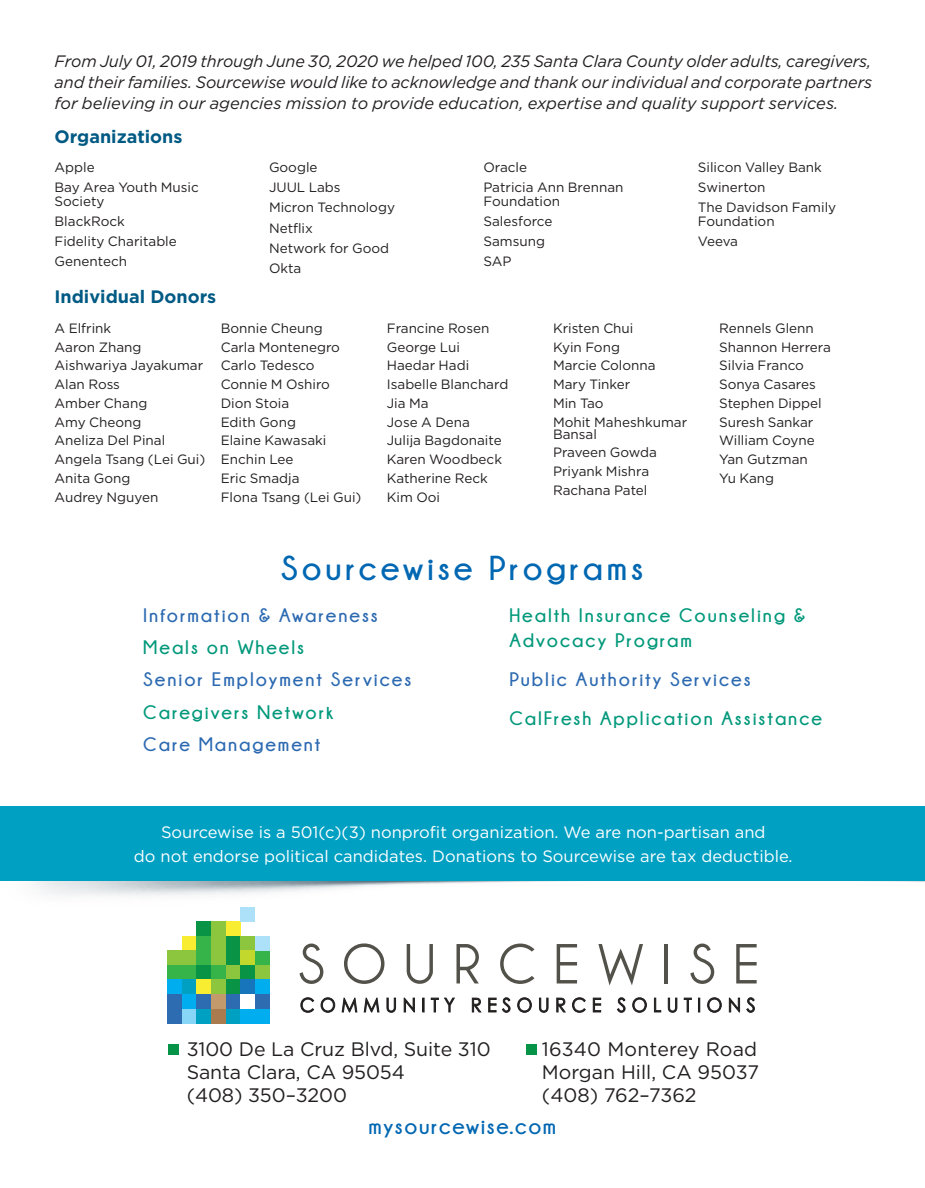
<style>
.page{position:relative;width:925px;height:1188px;background:#fff}
.page>*{position:absolute;margin:0;border:0;box-sizing:border-box;transform-origin:0 0}
.t1{font:700 34.5px "Champagne&Limousines";letter-spacing:.11em;color:#0067b2}
.t2{font:700 22.5px "Champagne&Limousines";letter-spacing:.07em;color:#0067b2}
.t3{font:19.5px/23.4px "Gotham";letter-spacing:-.005em;color:#221f1f}
.t4{font:700 19.5px/25.5px "Champagne&Limousines";letter-spacing:.1em;color:#00987a}
.t5{font:700 19.5px "Champagne&Limousines";letter-spacing:.1em;color:#2b69b1}
.t6{font:700 18px "Gotham";color:#005a84}
.t7{font:italic 16.5px/21px "Gotham";color:#221f1f;text-align:justify}
.t8{font:16.5px/24px "Gotham";color:#fff;text-align:center}
.t9{font:13.5px/18.8px "Gotham";color:#221f1f}
</style>
<div class="page">
<img style="left:1px;top:880px;width:923px;height:16px">
<div style="left:1px;top:806px;width:923px;height:74px;background:#00a0c3"></div>
<div style="left:197px;top:922px;width:14px;height:14px;background:#089444"></div>
<div style="left:211px;top:922px;width:15px;height:14px;background:#8cc63e"></div>
<div style="left:226px;top:922px;width:14px;height:14px;background:#f8ed31"></div>
<div style="left:182px;top:936px;width:15px;height:15px;background:#f8ed31"></div>
<div style="left:197px;top:936px;width:14px;height:15px;background:#37b449"></div>
<div style="left:211px;top:936px;width:15px;height:15px;background:#8cc63e"></div>
<div style="left:226px;top:936px;width:14px;height:15px;background:#089444"></div>
<div style="left:240px;top:936px;width:15px;height:15px;background:#8cc63e"></div>
<div style="left:167px;top:951px;width:15px;height:14px;background:#8cc63e"></div>
<div style="left:182px;top:951px;width:15px;height:14px;background:#8cc63e"></div>
<div style="left:197px;top:951px;width:14px;height:14px;background:#37b449"></div>
<div style="left:211px;top:951px;width:15px;height:14px;background:#8cc63e"></div>
<div style="left:226px;top:951px;width:14px;height:14px;background:#089444"></div>
<div style="left:240px;top:951px;width:15px;height:14px;background:#c3d82d"></div>
<div style="left:255px;top:951px;width:14px;height:14px;background:#37b449"></div>
<div style="left:255px;top:936px;width:14px;height:15px;background:#ade1f9"></div>
<div style="left:167px;top:965px;width:15px;height:15px;background:#37b449"></div>
<div style="left:182px;top:965px;width:15px;height:15px;background:#37b449"></div>
<div style="left:197px;top:965px;width:14px;height:15px;background:#089444"></div>
<div style="left:211px;top:965px;width:15px;height:15px;background:#37b449"></div>
<div style="left:226px;top:965px;width:14px;height:15px;background:#8cc63e"></div>
<div style="left:240px;top:965px;width:15px;height:15px;background:#089444"></div>
<div style="left:255px;top:965px;width:14px;height:15px;background:#8cc63e"></div>
<div style="left:167px;top:980px;width:15px;height:14px;background:#00adef"></div>
<div style="left:182px;top:980px;width:15px;height:14px;background:#00a0c3"></div>
<div style="left:197px;top:980px;width:14px;height:14px;background:#f8ed31"></div>
<div style="left:211px;top:980px;width:15px;height:14px;background:#8cc63e"></div>
<div style="left:226px;top:980px;width:14px;height:14px;background:#089444"></div>
<div style="left:240px;top:980px;width:15px;height:14px;background:#1775bb"></div>
<div style="left:255px;top:980px;width:14px;height:14px;background:#00adef"></div>
<div style="left:167px;top:994px;width:15px;height:15px;background:#2e6cb1"></div>
<div style="left:182px;top:994px;width:15px;height:15px;background:#00adef"></div>
<div style="left:197px;top:994px;width:14px;height:15px;background:#2e6cb1"></div>
<div style="left:211px;top:994px;width:15px;height:15px;background:#c39a6b"></div>
<div style="left:226px;top:994px;width:14px;height:15px;background:#2e6cb1"></div>
<div style="left:255px;top:994px;width:14px;height:15px;background:#2e6cb1"></div>
<div style="left:167px;top:1009px;width:15px;height:14px;background:#2e6cb1"></div>
<div style="left:182px;top:1009px;width:15px;height:14px;background:#87d5f7"></div>
<div style="left:197px;top:1009px;width:14px;height:14px;background:#00a0c3"></div>
<div style="left:211px;top:1009px;width:15px;height:14px;background:#a97b4f"></div>
<div style="left:226px;top:1009px;width:14px;height:14px;background:#00a0c3"></div>
<div style="left:240px;top:1009px;width:15px;height:14px;background:#00adef"></div>
<div style="left:240px;top:907px;width:15px;height:15px;background:#ade1f9"></div>
<div style="left:255px;top:1009px;width:14px;height:14px;background:#00adef"></div>
<svg style="left:299px;top:944px;width:24px;height:40px"></svg>
<svg style="left:344px;top:943px;width:40px;height:41px"></svg>
<svg style="left:406px;top:944px;width:27px;height:40px"></svg>
<svg style="left:456px;top:944px;width:23px;height:39px"></svg>
<svg style="left:500px;top:944px;width:34px;height:40px"></svg>
<svg style="left:556px;top:944px;width:21px;height:39px"></svg>
<svg style="left:598px;top:944px;width:45px;height:41px"></svg>
<hr style="left:664px;top:944px;width:4px;height:39px;background:#53524a">
<svg style="left:690px;top:944px;width:24px;height:40px"></svg>
<svg style="left:736px;top:944px;width:20px;height:39px"></svg>
<svg style="left:301px;top:998px;width:13px;height:15px"></svg>
<svg style="left:321px;top:998px;width:14px;height:15px"></svg>
<svg style="left:342px;top:998px;width:15px;height:14px"></svg>
<svg style="left:364px;top:998px;width:15px;height:14px"></svg>
<svg style="left:387px;top:998px;width:9px;height:15px"></svg>
<svg style="left:404px;top:998px;width:10px;height:14px"></svg>
<svg style="left:422px;top:998px;width:2px;height:14px"></svg>
<svg style="left:431px;top:998px;width:7px;height:14px"></svg>
<svg style="left:444px;top:998px;width:10px;height:14px"></svg>
<svg style="left:472px;top:998px;width:9px;height:14px"></svg>
<svg style="left:488px;top:998px;width:8px;height:14px"></svg>
<svg style="left:502px;top:998px;width:8px;height:15px"></svg>
<svg style="left:517px;top:998px;width:14px;height:15px"></svg>
<svg style="left:539px;top:998px;width:9px;height:15px"></svg>
<svg style="left:556px;top:998px;width:9px;height:14px"></svg>
<svg style="left:572px;top:998px;width:13px;height:15px"></svg>
<svg style="left:593px;top:998px;width:8px;height:14px"></svg>
<svg style="left:617px;top:998px;width:8px;height:15px"></svg>
<svg style="left:632px;top:998px;width:14px;height:15px"></svg>
<svg style="left:654px;top:998px;width:7px;height:14px"></svg>
<svg style="left:668px;top:998px;width:9px;height:15px"></svg>
<svg style="left:684px;top:998px;width:7px;height:14px"></svg>
<svg style="left:698px;top:998px;width:1px;height:14px"></svg>
<svg style="left:707px;top:998px;width:14px;height:15px"></svg>
<svg style="left:729px;top:998px;width:10px;height:14px"></svg>
<svg style="left:746px;top:998px;width:8px;height:15px"></svg>
<div style="left:168px;top:1044px;width:10px;height:11px;background:#059447"></div>
<div style="left:526px;top:1044px;width:10px;height:11px;background:#059447"></div>
<p class="t7" style="left:55px;top:52px;width:819px">From July 01, 2019 through June 30, 2020 we helped 100, 235 Santa Clara County older adults, caregivers, and their families. Sourcewise would like to acknowledge and thank our individual and corporate partners for believing in our agencies mission to provide education, expertise and quality support services.</p>
<h3 class="t6" style="left:55px;top:129px;width:129px">Organizations</h3>
<p class="t9" style="left:55px;top:158px;width:146px;line-height:20.2px">Apple<br>Bay Area Youth Music</p>
<p class="t9" style="left:55px;top:192px;width:124px;line-height:20.2px">Society<br>BlackRock<br>Fidelity Charitable<br>Genentech</p>
<h3 class="t6" style="left:55px;top:289px;width:163px">Individual Donors</h3>
<p class="t9" style="left:269px;top:158px;width:127px;line-height:20.2px">Google<br>JUUL Labs<br>Micron Technology<br>Netflix<br>Network for Good<br>Okta</p>
<p class="t9" style="left:483px;top:158px;width:142px;line-height:20.2px">Oracle<br>Patricia Ann Brennan</p>
<p class="t9" style="left:483px;top:192px;width:78px;line-height:20.2px">Foundation<br>Salesforce<br>Samsung<br>SAP</p>
<p class="t9" style="left:55px;top:319px;width:152px">A Elfrink<br>Aaron Zhang<br>Aishwariya Jayakumar<br>Alan Ross<br>Amber Chang<br>Amy Cheong<br>Aneliza Del Pinal<br>Angela Tsang (Lei Gui)<br>Anita Gong<br>Audrey Nguyen</p>
<p class="t9" style="left:221px;top:319px;width:142px">Bonnie Cheung<br>Carla Montenegro<br>Carlo Tedesco<br>Connie M Oshiro<br>Dion Stoia<br>Edith Gong<br>Elaine Kawasaki<br>Enchin Lee<br>Eric Smadja<br>Flona Tsang (Lei Gui)</p>
<p class="t9" style="left:387px;top:319px;width:123px">Francine Rosen<br>George Lui<br>Haedar Hadi<br>Isabelle Blanchard<br>Jia Ma<br>Jose A Dena<br>Julija Bagdonaite<br>Karen Woodbeck<br>Katherine Reck<br>Kim Ooi</p>
<p class="t9" style="left:553px;top:319px;width:136px">Kristen Chui<br>Kyin Fong<br>Marcie Colonna<br>Mary Tinker<br>Min Tao<br>Mohit Maheshkumar</p>
<p class="t9" style="left:553px;top:425px;width:106px">Bansal<br>Praveen Gowda<br>Priyank Mishra<br>Rachana Patel</p>
<p class="t9" style="left:697px;top:158px;width:140px;line-height:20.2px">Silicon Valley Bank<br>Swinerton<br>The Davidson Family</p>
<p class="t9" style="left:697px;top:212px;width:78px;line-height:20.2px">Foundation<br>Veeva</p>
<p class="t9" style="left:719px;top:319px;width:113px">Rennels Glenn<br>Shannon Herrera<br>Silvia Franco<br>Sonya Casares<br>Stephen Dippel<br>Suresh Sankar<br>William Coyne<br>Yan Gutzman<br>Yu Kang</p>
<h1 class="t1" style="left:281px;top:556px;width:364px">Sourcewise Programs</h1>
<h3 class="t5" style="left:143px;top:608px;width:236px">Information &amp; Awareness</h3>
<h3 class="t4" style="left:143px;top:636px;width:162px">Meals on Wheels</h3>
<h3 class="t5" style="left:143px;top:672px;width:269px">Senior Employment Services</h3>
<h3 class="t4" style="left:143px;top:700px;width:191px">Caregivers Network</h3>
<h3 class="t5" style="left:143px;top:737px;width:179px">Care Management</h3>
<h3 class="t4" style="left:509px;top:604px;width:297px">Health Insurance Counseling &amp;<br>Advocacy Program</h3>
<h3 class="t5" style="left:509px;top:672px;width:243px">Public Authority Services</h3>
<h3 class="t4" style="left:509px;top:707px;width:314px">CalFresh Application Assistance</h3>
<p class="t8" style="left:134px;top:821px;width:660px">Sourcewise is a 501(c)(3) nonprofit organization. We are non-partisan and<br>do not endorse political candidates. Donations to Sourcewise are tax deductible.</p>
<h3 class="t3" style="left:187px;top:1038px;width:305px">3100 De La Cruz Blvd, Suite 310<br>Santa Clara, CA 95054<br>(408) 350–3200</h3>
<h3 class="t3" style="left:542px;top:1038px;width:218px;text-align:justify">16340 Monterey Road Morgan Hill, CA 95037 (408) 762–7362</h3>
<h2 class="t2" style="left:368px;top:1118px;width:189px">mysourcewise.com</h2>
</div>
